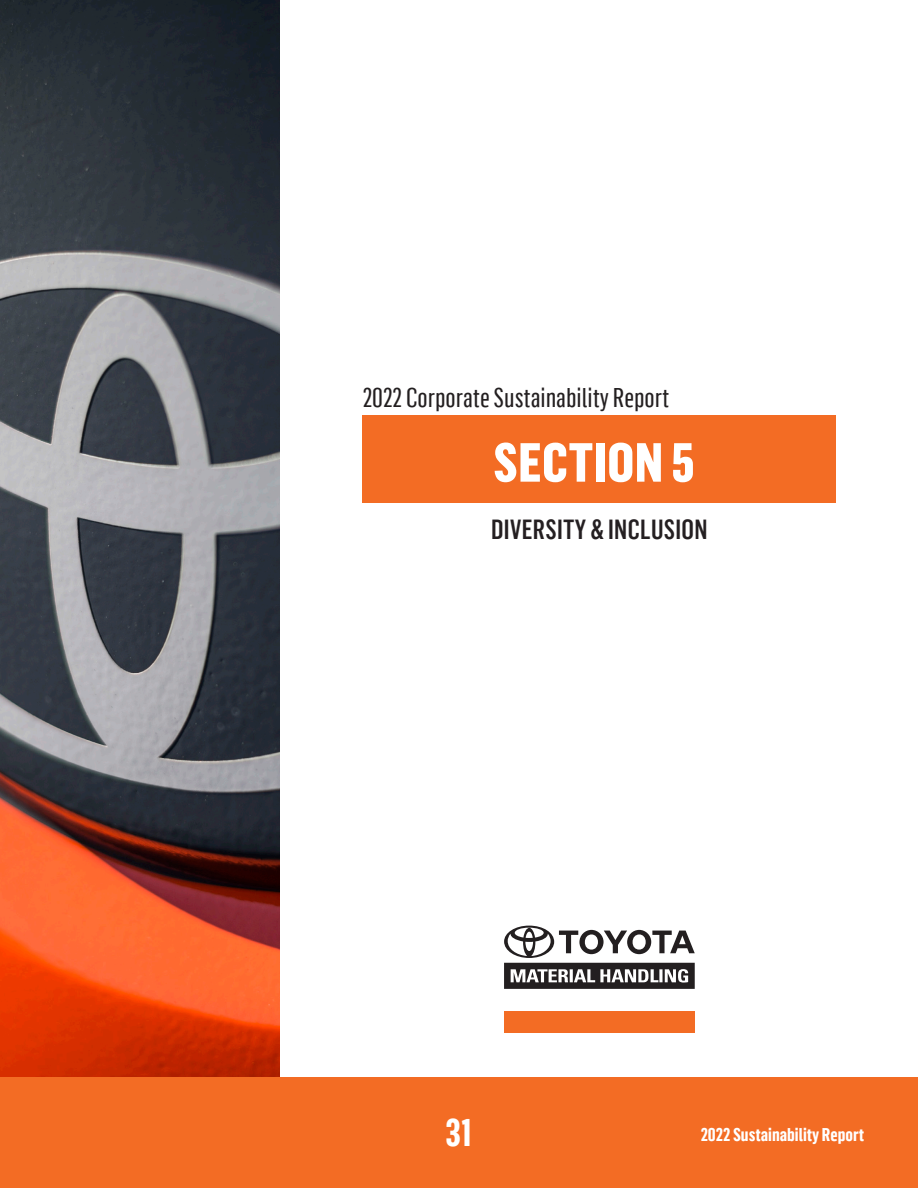
<style>
.page{position:relative;width:918px;height:1188px;background:#fff}
.page>*{position:absolute;margin:0;border:0;box-sizing:border-box;transform-origin:0 0}
.t1{font:800 54px "Flama Condensed";letter-spacing:.015em;color:#fff}
.t2{font:700 37.65px "Flama Condensed";color:#fff}
.t3{font:27px "Flama Condensed Basic";color:#231f20}
.t4{font:500 27px "Flama Condensed";letter-spacing:.015em;color:#241f21}
.t5{font:700 18px "Flama Condensed";color:#fff}
</style>
<div class="page">
<img style="left:1px;top:1px;width:279px;height:1076px">
<div style="left:363px;top:416px;width:473px;height:87px;background:#f36c24"></div>
<div style="left:0;top:1078px;width:918px;height:110px;background:#f36c24"></div>
<div style="left:504px;top:1012px;width:191px;height:21px;background:#f36c24"></div>
<svg style="left:504px;top:926px;width:191px;height:63px"></svg>
<p class="t3" style="left:363px;top:381px;width:308px">2022 Corporate Sustainability Report</p>
<p class="t1" style="left:493px;top:428px;width:203px">SECTION 5</p>
<p class="t4" style="left:491px;top:513px;width:218px">DIVERSITY &amp; INCLUSION</p>
<h2 class="t2" style="left:446px;top:1109px;width:28px">31</h2>
<p class="t5" style="left:701px;top:1123px;width:165px">2022 Sustainability Report</p>
</div>
